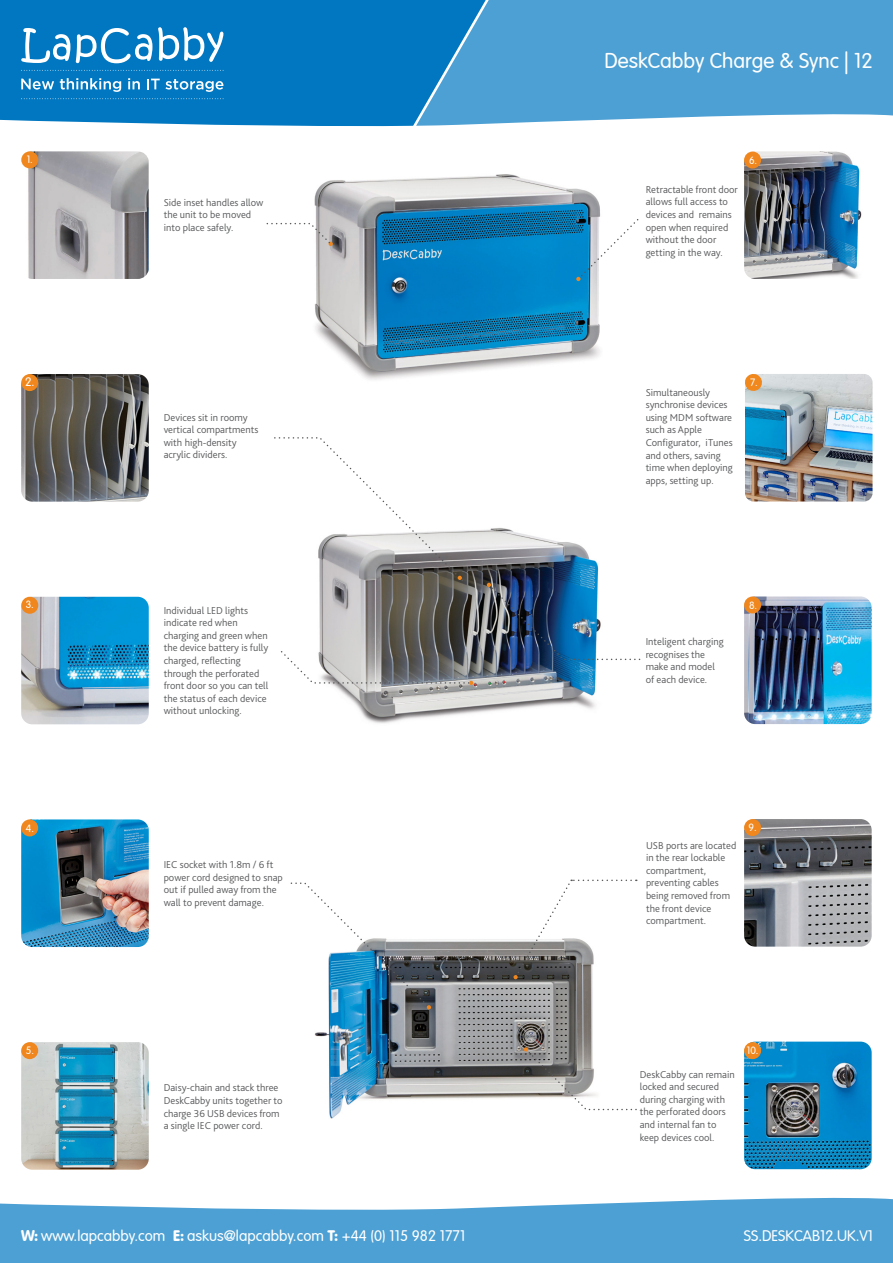
<style>
.page{position:relative;width:893px;height:1263px;background:#fff}
.page>*{position:absolute;margin:0;border:0;box-sizing:border-box;transform-origin:0 0}
.t1{font:300 21px "VAG Rounded";color:#fff}
.t2{font:300 15px "VAG Rounded";color:#fff}
.t3{font:300 12.15px "VAG Rounded";color:#fff}
.t4{font:300 10.5px/12.6px "Bliss 2";color:#58595b}
.t5{font:300 10.35px "VAG Rounded";color:#fff}
.s1{font-family:"VAG Rounded BT";font-weight:400}
</style>
<div class="page">
<div style="left:0;top:0;width:416px;height:127px;background:#0077c0"></div>
<svg style="left:416px;top:0;width:477px;height:126px;fill:#4da0d3"></svg>
<svg style="left:21px;top:98px;width:203px;height:1px"></svg>
<svg style="left:21px;top:27px;width:202px;height:36px"></svg>
<svg style="left:21px;top:79px;width:33px;height:11px"></svg>
<svg style="left:60px;top:78px;width:61px;height:14px"></svg>
<svg style="left:128px;top:78px;width:12px;height:11px"></svg>
<svg style="left:147px;top:79px;width:76px;height:13px"></svg>
<svg style="left:21px;top:70px;width:203px;height:1px"></svg>
<svg style="left:0;top:1198px;width:893px;height:65px;fill:#4da0d3"></svg>
<img style="left:745px;top:374px;width:127px;height:127px">
<svg style="left:745px;top:374px;width:18px;height:18px"></svg>
<img style="left:319px;top:528px;width:280px;height:196px">
<img style="left:314px;top:174px;width:287px;height:206px">
<img style="left:314px;top:939px;width:279px;height:180px">
<img style="left:21px;top:597px;width:128px;height:127px">
<div style="left:21px;top:597px;width:17px;height:17px;background:#ef871e;border-radius:50%"></div>
<img style="left:21px;top:374px;width:128px;height:128px">
<div style="left:21px;top:374px;width:17px;height:17px;background:#ef871e;border-radius:50%"></div>
<img style="left:21px;top:151px;width:128px;height:128px">
<div style="left:21px;top:151px;width:17px;height:17px;background:#ef871e;border-radius:50%"></div>
<img style="left:744px;top:819px;width:128px;height:128px">
<div style="left:744px;top:819px;width:17px;height:17px;background:#ef871e;border-radius:50%"></div>
<img style="left:21px;top:819px;width:128px;height:128px">
<div style="left:21px;top:819px;width:17px;height:17px;background:#ef871e;border-radius:50%"></div>
<img style="left:744px;top:1041px;width:128px;height:128px">
<div style="left:744px;top:1042px;width:17px;height:17px;background:#ef871e;border-radius:50%"></div>
<img style="left:21px;top:1042px;width:128px;height:128px">
<div style="left:21px;top:1042px;width:17px;height:17px;background:#ef871e;border-radius:50%"></div>
<img style="left:744px;top:151px;width:118px;height:128px">
<div style="left:744px;top:152px;width:17px;height:17px;background:#ef871e;border-radius:50%"></div>
<img style="left:744px;top:596px;width:128px;height:128px">
<div style="left:744px;top:596px;width:17px;height:17px;background:#ef871e;border-radius:50%"></div>
<svg style="left:513px;top:879px;width:124px;height:100px"></svg>
<svg style="left:266px;top:222px;width:67px;height:24px"></svg>
<svg style="left:274px;top:437px;width:191px;height:146px"></svg>
<svg style="left:281px;top:649px;width:193px;height:36px"></svg>
<svg style="left:290px;top:882px;width:141px;height:128px"></svg>
<svg style="left:576px;top:217px;width:63px;height:64px"></svg>
<svg style="left:522px;top:1045px;width:115px;height:66px"></svg>
<img style="left:487px;top:583px;width:154px;height:78px">
<h1 class="t1" style="left:605px;top:49px;width:270px">DeskCabby Charge &amp; Sync | 12</h1>
<p class="t5" style="left:27px;top:153px;width:8px">1.</p>
<p class="t5" style="left:749px;top:154px;width:10px">6.</p>
<p class="t4" style="left:164px;top:196px;width:101px">Side inset handles allow the unit to be moved into place safely.</p>
<p class="t4" style="left:646px;top:183px;width:94px">Retractable front door allows full access to devices and remains open when required without the door getting in the way.</p>
<p class="t3" style="left:25px;top:375px;width:11px">2.</p>
<p class="t5" style="left:750px;top:376px;width:9px">7.</p>
<p class="t4" style="left:164px;top:411px;width:96px">Devices sit in roomy vertical compartments with high-density acrylic dividers.</p>
<p class="t4" style="left:646px;top:386px;width:89px">Simultaneously synchronise devices using MDM software such as Apple<br>Configurator, iTunes and others, saving time when deploying apps, setting up.</p>
<p class="t5" style="left:26px;top:599px;width:10px">3.</p>
<p class="t4" style="left:164px;top:604px;width:106px">Individual LED lights indicate red when charging and green when the device battery is fully charged, reflecting through the perforated front door so you can tell the status of each device without unlocking.</p>
<p class="t4" style="left:646px;top:635px;width:80px">Inteligent charging recognises the make and model of each device.</p>
<p class="t5" style="left:749px;top:599px;width:10px">8.</p>
<p class="t5" style="left:26px;top:822px;width:10px">4.</p>
<p class="t5" style="left:748px;top:821px;width:10px">9.</p>
<p class="t4" style="left:646px;top:838px;width:92px">USB ports are located in the rear lockable compartment, preventing cables being removed from the front device compartment.</p>
<p class="t4" style="left:164px;top:858px;width:121px">IEC socket with 1.8m / 6 ft power cord designed to snap out if pulled away from the wall to prevent damage.</p>
<p class="t5" style="left:26px;top:1045px;width:10px">5.</p>
<p class="t5" style="left:747px;top:1045px;width:13px">10.</p>
<p class="t4" style="left:164px;top:1081px;width:121px">Daisy-chain and stack three<br>DeskCabby units together to charge 36 USB devices from a single IEC power cord.</p>
<p class="t4" style="left:640px;top:1067px;width:96px">DeskCabby can remain locked and secured during charging with the perforated doors and internal fan to keep devices cool.</p>
<h2 class="t2" style="left:21px;top:1227px;width:446px"><span class="s1">W:</span> www.lapcabby.com <span class="s1">E:</span> askus@lapcabby.com <span class="s1">T:</span> +44 (0) 115 982 1771</h2>
<h2 class="t2" style="left:744px;top:1227px;width:131px">SS.DESKCAB12.UK.V1</h2>
</div>
